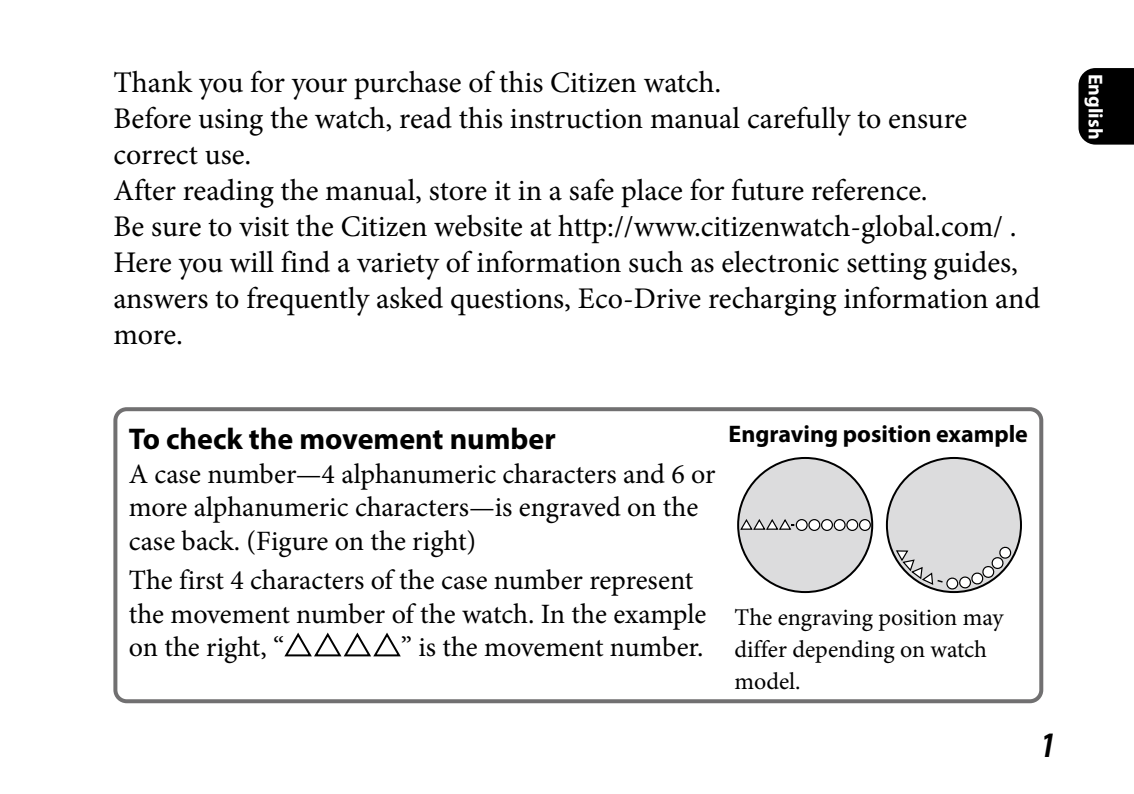
<style>
.page{position:relative;width:1134px;height:794px;background:#fff}
.page>*{position:absolute;margin:0;border:0;box-sizing:border-box;transform-origin:0 0}
.t1{font:italic 700 condensed 36px "Myriad Pro";color:#000;scale:.9 1}
.t2{font:30px/36px "Minion Pro";letter-spacing:-.005em;color:#000}
.t3{font:700 30px "Myriad Pro";color:#000}
.t4{font:28px/33.6px "Minion Pro";letter-spacing:-.005em;color:#000}
.t5{font:24px/32px "Minion Pro";color:#000}
.t6{font:700 24px "Myriad Pro";color:#000}
.t7{font:700 20px "Myriad Pro";color:#fff}
</style>
<div class="page">
<div style="left:1078px;top:68px;width:56px;height:77px;background:#000"></div>
<svg style="left:284px;top:632px;width:117px;height:24px"></svg>
<div style="left:113px;top:407px;width:930px;height:296px;border:4px solid #717071;border-radius:11px"></div>
<div style="left:738px;top:458px;width:134px;height:134px;background:#dcdcdd;border-radius:50%"></div>
<div style="left:796px;top:519px;width:11px;height:11px;background:#fff;border-radius:50%"></div>
<div style="left:796px;top:519px;width:12px;height:12px;border:1px solid #000;border-radius:50%"></div>
<div style="left:809px;top:519px;width:11px;height:11px;background:#fff;border-radius:50%"></div>
<div style="left:808px;top:519px;width:12px;height:12px;border:1px solid #000;border-radius:50%"></div>
<div style="left:822px;top:519px;width:10px;height:11px;background:#fff;border-radius:50%"></div>
<div style="left:821px;top:519px;width:12px;height:12px;border:1px solid #000;border-radius:50%"></div>
<div style="left:834px;top:519px;width:11px;height:11px;background:#fff;border-radius:50%"></div>
<div style="left:834px;top:519px;width:12px;height:12px;border:1px solid #000;border-radius:50%"></div>
<div style="left:847px;top:519px;width:11px;height:11px;background:#fff;border-radius:50%"></div>
<div style="left:846px;top:519px;width:12px;height:12px;border:1px solid #000;border-radius:50%"></div>
<div style="left:859px;top:519px;width:11px;height:11px;background:#fff;border-radius:50%"></div>
<div style="left:859px;top:519px;width:12px;height:12px;border:1px solid #000;border-radius:50%"></div>
<div style="left:887px;top:458px;width:134px;height:134px;background:#dcdcdd;border-radius:50%"></div>
<svg style="left:947px;top:578px;width:11px;height:11px"></svg>
<div style="left:946px;top:577px;width:12px;height:12px;border:1px solid #000;border-radius:50%"></div>
<svg style="left:959px;top:576px;width:12px;height:12px"></svg>
<div style="left:958px;top:576px;width:13px;height:13px;border:1px solid #000;border-radius:50%"></div>
<svg style="left:969px;top:546px;width:42px;height:40px"></svg>
<svg style="left:895px;top:550px;width:48px;height:36px"></svg>
<svg style="left:739px;top:518px;width:55px;height:13px"></svg>
<p class="t2" style="left:113px;top:67px;width:928px">Thank you for your purchase of this Citizen watch.<br>Before using the watch, read this instruction manual carefully to ensure correct use.<br>After reading the manual, store it in a safe place for future reference.<br>Be sure to visit the Citizen website at http://www.citizenwatch-global.com/ .<br>Here you will find a variety of information such as electronic setting guides, answers to frequently asked questions, Eco-Drive recharging information and more.</p>
<p class="t7" style="left:1103px;top:74px;width:67px;rotate:90deg">English</p>
<p class="t3" style="left:129px;top:428px;width:429px">To check the movement number</p>
<p class="t4" style="left:129px;top:459px;width:588px">A case number—4 alphanumeric characters and 6 or more alphanumeric characters—is engraved on the case back. (Figure on the right)</p>
<p class="t4" style="left:129px;top:566px;width:579px">The first 4 characters of the case number represent the movement number of the watch. In the example on the right, “</p>
<p class="t4" style="left:401px;top:633px;width:304px">” is the movement number.</p>
<p class="t6" style="left:728px;top:425px;width:301px">Engraving position example</p>
<p class="t5" style="left:734px;top:603px;width:270px">The engraving position may differ depending on watch model.</p>
<p class="t1" style="left:1041px;top:731px;width:17px">1</p>
</div>
